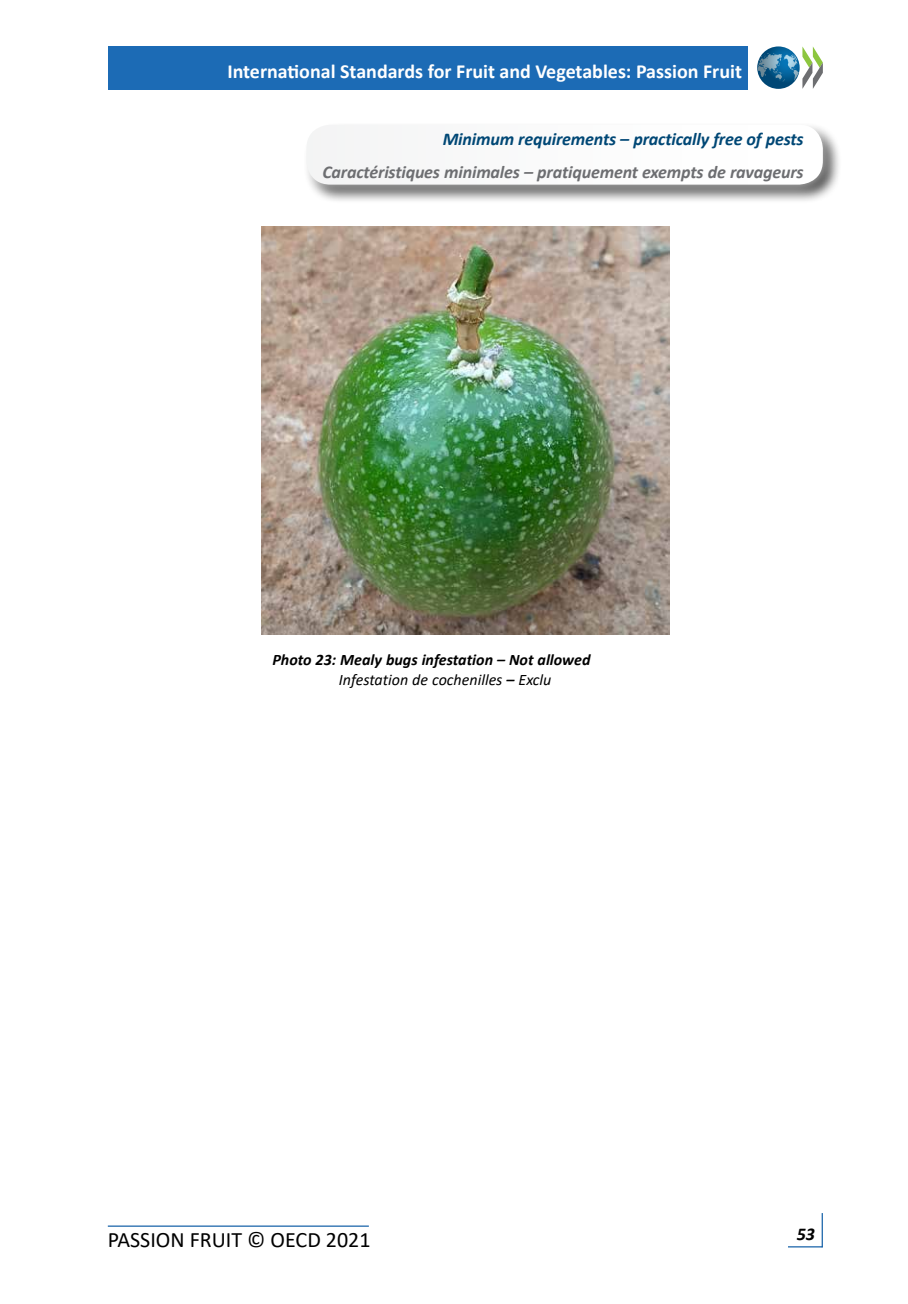
<style>
.page{position:relative;width:908px;height:1304px;background:#fff}
.page>*{position:absolute;margin:0;border:0;box-sizing:border-box;transform-origin:0 0}
.t1{font:22px "Calibri";color:#000}
.t2{font:700 20px "Calibri";color:#fff}
.FR-Foto-Kopf{font:italic 700 18px "Calibri";letter-spacing:-.01em;color:#6d6e71}
.EN-Foto-Kopf{font:italic 700 18px "Calibri";letter-spacing:-.01em;color:#004775}
.t3{font:italic 700 18px "Calibri";color:#000}
.EN-Foto-Titel{font:italic 700 16px "Calibri";color:#000}
.FR-Foto-Titel{font:italic 16px "Calibri";color:#000}
.s1{font-weight:700}
</style>
<div class="page">
<hr style="left:821px;top:1213px;width:1px;height:34px;background:#0053a0">
<hr style="left:787px;top:1246px;width:35px;height:1px;background:#0053a0">
<hr style="left:108px;top:1226px;width:261px;height:1px;background:#0053a0">
<div style="left:108px;top:46px;width:639px;height:44px;background:#1c6bb5"></div>
<svg style="left:756px;top:46px;width:43px;height:43px"></svg>
<svg style="left:802px;top:46px;width:20px;height:43px"></svg>
<div style="left:303px;top:122px;width:538px;height:82px;background:#000;opacity:.75"></div>
<div style="left:293px;top:112px;width:541px;height:85px;background:#fff;opacity:.75"></div>
<svg style="left:306px;top:125px;width:516px;height:60px"></svg>
<img style="left:261px;top:227px;width:408px;height:408px">
<p class="t2" style="left:227px;top:58px;width:516px">International Standards for Fruit and Vegetables: Passion Fruit</p>
<p class="EN-Foto-Kopf" style="left:442px;top:126px;width:362px">Minimum requirements – practically free of pests</p>
<p class="FR-Foto-Kopf" style="left:322px;top:159px;width:482px">Caractéristiques minimales – pratiquement exempts de ravageurs</p>
<p class="EN-Foto-Titel" style="left:272px;top:649px;width:319px">Photo 23: Mealy bugs infestation – Not allowed</p>
<p class="FR-Foto-Titel" style="left:338px;top:668px;width:214px">Infestation de cochenilles <span class="s1">–</span> Exclu</p>
<p class="t1" style="left:108px;top:1225px;width:264px">PASSION FRUIT © OECD 2021</p>
<p class="t3" style="left:796px;top:1221px;width:20px">53</p>
</div>
